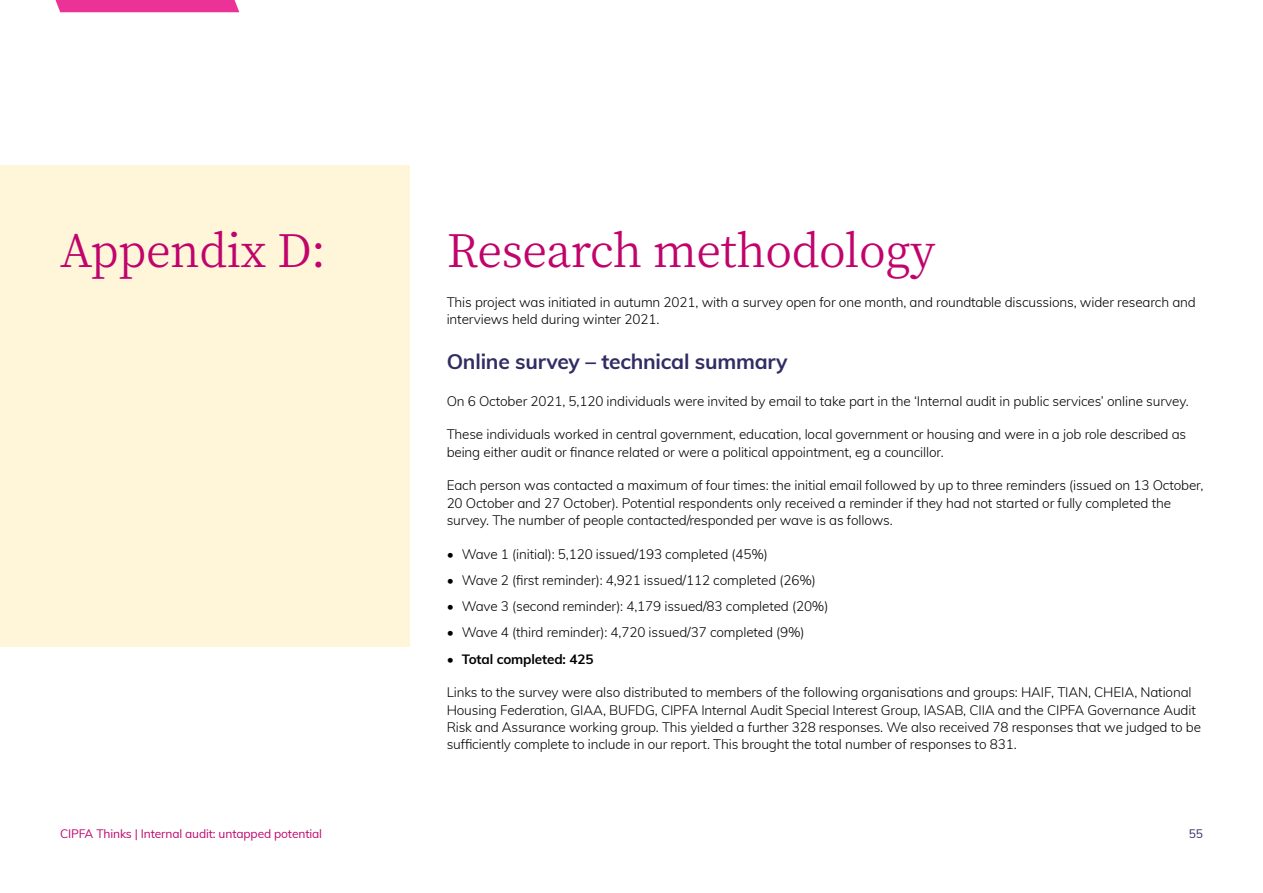
<style>
.page{position:relative;width:1263px;height:893px;background:#fff}
.page>*{position:absolute;margin:0;border:0;box-sizing:border-box;transform-origin:0 0}
.Heading_section{font:45px "Noto Serif JP";letter-spacing:-.01em;color:#c0046c}
.Title_1{font:700 21px "Muli";letter-spacing:-.01em;color:#312c62}
.Body{font:300 13.5px/17.2px "Muli";letter-spacing:-.01em;color:#000}
.t1{font:700 13.5px "Muli";letter-spacing:-.01em;color:#000}
.t2{font:12px "Muli";letter-spacing:-.01em;color:#c0046c}
.t3{font:12px "Muli";color:#312c62}
.s1{font-weight:300}
</style>
<div class="page">
<div style="left:55px;top:0;width:184px;height:12px;background:#eb3397"></div>
<div style="left:0;top:165px;width:410px;height:482px;background:#fff6da"></div>
<p class="Heading_section" style="left:60px;top:225px;width:267px">Appendix D:</p>
<p class="Heading_section" style="left:447px;top:225px;width:490px">Research methodology</p>
<p class="Body" style="left:447px;top:292px;width:751px">This project was initiated in autumn 2021, with a survey open for one month, and roundtable discussions, wider research and interviews held during winter 2021.</p>
<p class="Title_1" style="left:447px;top:346px;width:342px">Online survey – technical summary</p>
<p class="Body" style="left:447px;top:391px;width:744px">On 6 October 2021, 5,120 individuals were invited by email to take part in the ‘Internal audit in public services’ online survey.</p>
<p class="Body" style="left:447px;top:425px;width:741px">These individuals worked in central government, education, local government or housing and were in a job role described as being either audit or finance related or were a political appointment, eg a councillor.</p>
<p class="Body" style="left:447px;top:476px;width:758px">Each person was contacted a maximum of four times: the initial email followed by up to three reminders (issued on 13 October,<br>20 October and 27 October). Potential respondents only received a reminder if they had not started or fully completed the survey. The number of people contacted/responded per wave is as follows.</p>
<p class="Body" style="left:447px;top:544px;width:323px">• Wave 1 (initial): 5,120 issued/193 completed (45%)</p>
<p class="Body" style="left:447px;top:571px;width:371px">• Wave 2 (first reminder): 4,921 issued/112 completed (26%)</p>
<p class="Body" style="left:447px;top:597px;width:383px">• Wave 3 (second reminder): 4,179 issued/83 completed (20%)</p>
<p class="Body" style="left:447px;top:623px;width:359px">• Wave 4 (third reminder): 4,720 issued/37 completed (9%)</p>
<p class="t1" style="left:447px;top:649px;width:148px"><span class="s1">•</span> Total completed: 425</p>
<p class="Body" style="left:447px;top:683px;width:756px">Links to the survey were also distributed to members of the following organisations and groups: HAIF, TIAN, CHEIA, National Housing Federation, GIAA, BUFDG, CIPFA Internal Audit Special Interest Group, IASAB, CIIA and the CIPFA Governance Audit Risk and Assurance working group. This yielded a further 328 responses. We also received 78 responses that we judged to be sufficiently complete to include in our report. This brought the total number of responses to 831.</p>
<p class="t2" style="left:60px;top:825px;width:264px">CIPFA Thinks | Internal audit: untapped potential</p>
<p class="t3" style="left:1189px;top:825px;width:16px">55</p>
</div>
